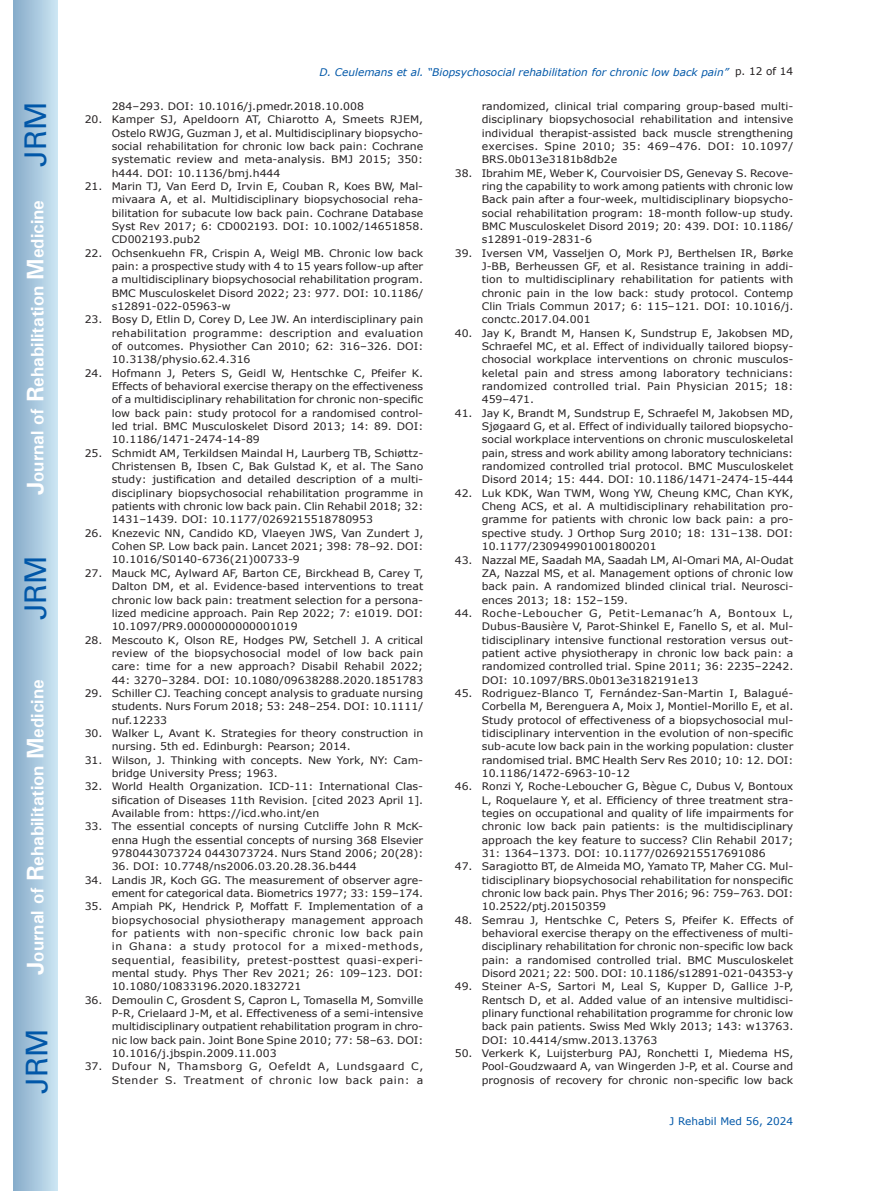
<style>
.page{position:relative;width:872px;height:1191px;background:#fff}
.page>*{position:absolute;margin:0;border:0;box-sizing:border-box;transform-origin:0 0}
.t1{font:30px "Univers";color:#0157a8}
.t2{font:700 18px "Univers";color:#fff}
.t3{font:italic 10.5px "Verdana";color:#0157a8}
.t4{font:10.5px "Verdana";color:#0157a8}
.t5{font:10.35px/13.4px "Verdana";color:#231f20;text-align:justify;scale:1.05 1}
.t6{font:10.35px/13.4px "Verdana";letter-spacing:.045em;color:#231f20;text-align:right;scale:1.05 1}
.s1{font-size:24px}
.s2{font-style:normal;color:#231f20}
</style>
<div class="page">
<div style="left:14px;top:0;width:43px;height:1191px;background:linear-gradient(to right,#88acca,#cbe5f2)"></div>
<h1 class="t1" style="left:18px;top:167px;width:67px;rotate:-90deg">JRM</h1>
<h2 class="t2" style="left:26px;top:495px;width:297px;rotate:-90deg"><span class="s1">J</span>ournal of <span class="s1">R</span>ehabilitation <span class="s1">M</span>edicine</h2>
<h1 class="t1" style="left:18px;top:620px;width:67px;rotate:-90deg">JRM</h1>
<h2 class="t2" style="left:26px;top:974px;width:297px;rotate:-90deg"><span class="s1">J</span>ournal of <span class="s1">R</span>ehabilitation <span class="s1">M</span>edicine</h2>
<h1 class="t1" style="left:19px;top:1093px;width:67px;rotate:-90deg">JRM</h1>
<p class="t3" style="left:319px;top:65px;width:475px">D. Ceulemans et al. “Biopsychosocial rehabilitation for chronic low back pain” <span class="s2">p. 12 of 14</span></p>
<p class="t5" style="left:112px;top:100px;width:242px">284–293. DOI: 10.1016/j.pmedr.2018.10.008</p>
<p class="t5" style="left:112px;top:113px;width:298px;text-indent:-27px">20. Kamper SJ, Apeldoorn AT, Chiarotto A, Smeets RJEM, Ostelo RWJG, Guzman J, et al. Multidisciplinary biopsycho&shy;social rehabilitation for chronic low back pain: Cochrane systematic review and meta-analysis. BMJ 2015; 350: h444. DOI: 10.1136/bmj.h444</p>
<p class="t5" style="left:112px;top:180px;width:298px;text-indent:-27px">21. Marin TJ, Van Eerd D, Irvin E, Couban R, Koes BW, Mal&shy;mivaara A, et al. Multidisciplinary biopsychosocial reha&shy;bilitation for subacute low back pain. Cochrane Database Syst Rev 2017; 6: CD002193. DOI: 10.1002/14651858.<br>CD002193.pub2</p>
<p class="t5" style="left:112px;top:246px;width:298px;text-indent:-27px">22. Ochsenkuehn FR, Crispin A, Weigl MB. Chronic low back pain: a prospective study with 4 to 15 years follow-up after a multidisciplinary biopsychosocial rehabilitation program.<br>BMC Musculoskelet Disord 2022; 23: 977. DOI: 10.1186/ s12891-022-05963-w</p>
<p class="t5" style="left:112px;top:313px;width:298px;text-indent:-27px">23. Bosy D, Etlin D, Corey D, Lee JW. An interdisciplinary pain rehabilitation programme: description and evaluation of outcomes. Physiother Can 2010; 62: 316–326. DOI:<br>10.3138/physio.62.4.316</p>
<p class="t5" style="left:112px;top:366px;width:298px;text-indent:-27px">24. Hofmann J, Peters S, Geidl W, Hentschke C, Pfeifer K.<br>Effects of behavioral exercise therapy on the effectiveness of a multidisciplinary rehabilitation for chronic non-specific low back pain: study protocol for a randomised control&shy;led trial. BMC Musculoskelet Disord 2013; 14: 89. DOI:<br>10.1186/1471-2474-14-89</p>
<p class="t5" style="left:112px;top:446px;width:298px;text-indent:-27px">25. Schmidt AM, Terkildsen Maindal H, Laurberg TB, Schiøttz-Christensen B, Ibsen C, Bak Gulstad K, et al. The Sano study: justification and detailed description of a multi&shy;disciplinary biopsychosocial rehabilitation programme in patients with chronic low back pain. Clin Rehabil 2018; 32:<br>1431–1439. DOI: 10.1177/0269215518780953</p>
<p class="t5" style="left:112px;top:526px;width:298px;text-indent:-27px">26. Knezevic NN, Candido KD, Vlaeyen JWS, Van Zundert J, Cohen SP. Low back pain. Lancet 2021; 398: 78–92. DOI:<br>10.1016/S0140-6736(21)00733-9</p>
<p class="t5" style="left:112px;top:566px;width:298px;text-indent:-27px">27. Mauck MC, Aylward AF, Barton CE, Birckhead B, Carey T, Dalton DM, et al. Evidence-based interventions to treat chronic low back pain: treatment selection for a persona&shy;lized medicine approach. Pain Rep 2022; 7: e1019. DOI:<br>10.1097/PR9.0000000000001019</p>
<p class="t5" style="left:112px;top:633px;width:298px;text-indent:-27px">28. Mescouto K, Olson RE, Hodges PW, Setchell J. A critical review of the biopsychosocial model of low back pain care: time for a new approach? Disabil Rehabil 2022; 44: 3270–3284. DOI: 10.1080/09638288.2020.1851783</p>
<p class="t5" style="left:112px;top:686px;width:298px;text-indent:-27px">29. Schiller CJ. Teaching concept analysis to graduate nursing students. Nurs Forum 2018; 53: 248–254. DOI: 10.1111/ nuf.12233</p>
<p class="t5" style="left:112px;top:726px;width:298px;text-indent:-27px">30. Walker L, Avant K. Strategies for theory construction in nursing. 5th ed. Edinburgh: Pearson; 2014.</p>
<p class="t5" style="left:112px;top:753px;width:298px;text-indent:-27px">31. Wilson, J. Thinking with concepts. New York, NY: Cam&shy;bridge University Press; 1963.</p>
<p class="t5" style="left:112px;top:780px;width:298px;text-indent:-27px">32. World Health Organization. ICD-11: International Clas&shy;sification of Diseases 11th Revision. [cited 2023 April 1].<br>Available from: https://icd.who.int/en</p>
<p class="t5" style="left:112px;top:820px;width:298px;text-indent:-27px">33. The essential concepts of nursing Cutcliffe John R McK&shy;enna Hugh the essential concepts of nursing 368 Elsevier 9780443073724 0443073724. Nurs Stand 2006; 20(28):</p>
<p class="t5" style="left:112px;top:860px;width:235px">36. DOI: 10.7748/ns2006.03.20.28.36.b444</p>
<p class="t5" style="left:85px;top:873px;width:324px;text-align:right">34. Landis JR, Koch GG. The measurement of observer agre&shy;ement for categorical data. Biometrics 1977; 33: 159–174.</p>
<p class="t5" style="left:112px;top:900px;width:298px;text-indent:-27px">35. Ampiah PK, Hendrick P, Moffatt F. Implementation of a biopsychosocial physiotherapy management approach for patients with non-specific chronic low back pain in Ghana: a study protocol for a mixed-methods, sequential, feasibility, pretest-posttest quasi-experi&shy;mental study. Phys Ther Rev 2021; 26: 109–123. DOI:<br>10.1080/10833196.2020.1832721</p>
<p class="t5" style="left:112px;top:993px;width:298px;text-indent:-27px">36. Demoulin C, Grosdent S, Capron L, Tomasella M, Somville P-R, Crielaard J-M, et al. Effectiveness of a semi-intensive multidisciplinary outpatient rehabilitation program in chro&shy;nic low back pain. Joint Bone Spine 2010; 77: 58–63. DOI:<br>10.1016/j.jbspin.2009.11.003</p>
<p class="t6" style="left:85px;top:1060px;width:324px">37. Dufour N, Thamsborg G, Oefeldt A, Lundsgaard C,<br>Stender S. Treatment of chronic low back pain: a</p>
<p class="t5" style="left:482px;top:100px;width:298px">randomized, clinical trial comparing group-based multi&shy;disciplinary biopsychosocial rehabilitation and intensive individual therapist-assisted back muscle strengthening exercises. Spine 2010; 35: 469–476. DOI: 10.1097/ BRS.0b013e3181b8db2e</p>
<p class="t5" style="left:482px;top:166px;width:298px;text-indent:-27px">38. Ibrahim ME, Weber K, Courvoisier DS, Genevay S. Recove&shy;ring the capability to work among patients with chronic low Back pain after a four-week, multidisciplinary biopsycho&shy;social rehabilitation program: 18-month follow-up study.<br>BMC Musculoskelet Disord 2019; 20: 439. DOI: 10.1186/ s12891-019-2831-6</p>
<p class="t5" style="left:482px;top:246px;width:298px;text-indent:-27px">39. Iversen VM, Vasseljen O, Mork PJ, Berthelsen IR, Børke J-BB, Berheussen GF, et al. Resistance training in addi&shy;tion to multidisciplinary rehabilitation for patients with chronic pain in the low back: study protocol. Contemp Clin Trials Commun 2017; 6: 115–121. DOI: 10.1016/j. conctc.2017.04.001</p>
<p class="t5" style="left:482px;top:326px;width:298px;text-indent:-27px">40. Jay K, Brandt M, Hansen K, Sundstrup E, Jakobsen MD, Schraefel MC, et al. Effect of individually tailored biopsy&shy;chosocial workplace interventions on chronic musculos&shy;keletal pain and stress among laboratory technicians: randomized controlled trial. Pain Physician 2015; 18:<br>459–471.</p>
<p class="t5" style="left:482px;top:406px;width:298px;text-indent:-27px">41. Jay K, Brandt M, Sundstrup E, Schraefel M, Jakobsen MD, Sjøgaard G, et al. Effect of individually tailored biopsycho&shy;social workplace interventions on chronic musculoskeletal pain, stress and work ability among laboratory technicians: randomized controlled trial protocol. BMC Musculoskelet Disord 2014; 15: 444. DOI: 10.1186/1471-2474-15-444</p>
<p class="t5" style="left:482px;top:486px;width:298px;text-indent:-27px">42. Luk KDK, Wan TWM, Wong YW, Cheung KMC, Chan KYK, Cheng ACS, et al. A multidisciplinary rehabilitation pro&shy;gramme for patients with chronic low back pain: a pro&shy;spective study. J Orthop Surg 2010; 18: 131–138. DOI:<br>10.1177/230949901001800201</p>
<p class="t5" style="left:482px;top:553px;width:298px;text-indent:-27px">43. Nazzal ME, Saadah MA, Saadah LM, Al-Omari MA, Al-Oudat ZA, Nazzal MS, et al. Management options of chronic low back pain. A randomized blinded clinical trial. Neurosci&shy;ences 2013; 18: 152–159.</p>
<p class="t5" style="left:482px;top:606px;width:298px;text-indent:-27px">44. Roche-Leboucher G, Petit-Lemanac’h A, Bontoux L, Dubus-Bausière V, Parot-Shinkel E, Fanello S, et al. Mul&shy;tidisciplinary intensive functional restoration versus out&shy;patient active physiotherapy in chronic low back pain: a randomized controlled trial. Spine 2011; 36: 2235–2242.<br>DOI: 10.1097/BRS.0b013e3182191e13</p>
<p class="t5" style="left:482px;top:686px;width:298px;text-indent:-27px">45. Rodriguez-Blanco T, Fernández-San-Martin I, Balagué-Corbella M, Berenguera A, Moix J, Montiel-Morillo E, et al.<br>Study protocol of effectiveness of a biopsychosocial mul&shy;tidisciplinary intervention in the evolution of non-specific sub-acute low back pain in the working population: cluster randomised trial. BMC Health Serv Res 2010; 10: 12. DOI:<br>10.1186/1472-6963-10-12</p>
<p class="t5" style="left:482px;top:780px;width:298px;text-indent:-27px">46. Ronzi Y, Roche-Leboucher G, Bègue C, Dubus V, Bontoux L, Roquelaure Y, et al. Efficiency of three treatment stra&shy;tegies on occupational and quality of life impairments for chronic low back pain patients: is the multidisciplinary approach the key feature to success? Clin Rehabil 2017; 31: 1364–1373. DOI: 10.1177/0269215517691086</p>
<p class="t5" style="left:482px;top:860px;width:298px;text-indent:-27px">47. Saragiotto BT, de Almeida MO, Yamato TP, Maher CG. Mul&shy;tidisciplinary biopsychosocial rehabilitation for nonspecific chronic low back pain. Phys Ther 2016; 96: 759–763. DOI:<br>10.2522/ptj.20150359</p>
<p class="t5" style="left:482px;top:913px;width:298px;text-indent:-27px">48. Semrau J, Hentschke C, Peters S, Pfeifer K. Effects of behavioral exercise therapy on the effectiveness of multi&shy;disciplinary rehabilitation for chronic non-specific low back pain: a randomised controlled trial. BMC Musculoskelet Disord 2021; 22: 500. DOI: 10.1186/s12891-021-04353-y</p>
<p class="t5" style="left:482px;top:980px;width:298px;text-indent:-27px">49. Steiner A-S, Sartori M, Leal S, Kupper D, Gallice J-P, Rentsch D, et al. Added value of an intensive multidisci&shy;plinary functional rehabilitation programme for chronic low back pain patients. Swiss Med Wkly 2013; 143: w13763.<br>DOI: 10.4414/smw.2013.13763</p>
<p class="t5" style="left:482px;top:1046px;width:298px;text-indent:-27px">50. Verkerk K, Luijsterburg PAJ, Ronchetti I, Miedema HS, Pool-Goudzwaard A, van Wingerden J-P, et al. Course and prognosis of recovery for chronic non-specific low back</p>
<p class="t4" style="left:669px;top:1114px;width:125px">J Rehabil Med 56, 2024</p>
</div>
